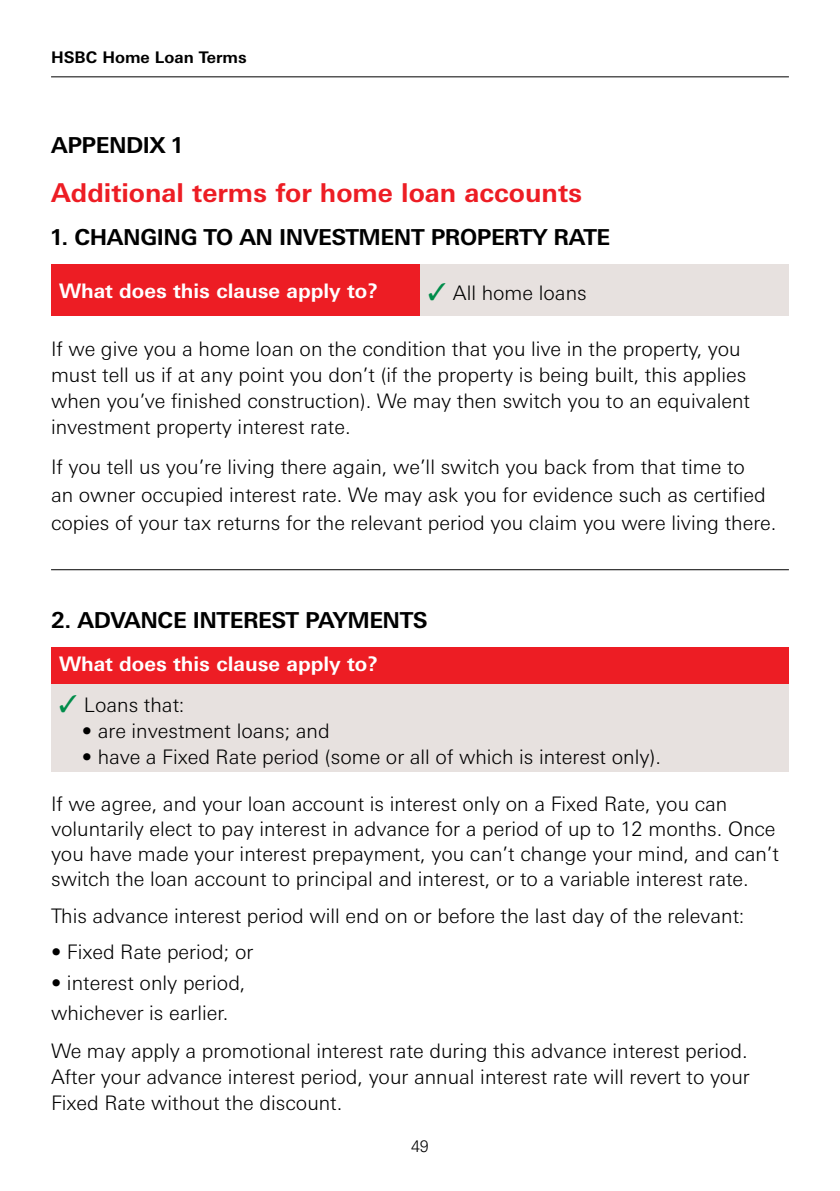
<style>
.page{position:relative;width:840px;height:1191px;background:#fff}
.page>*{position:absolute;margin:0;border:0;box-sizing:border-box;transform-origin:0 0}
.t1{font:700 26px "Univers Nextfor HSBC";color:#ed1d24}
.t2{font:700 22px "Univers Nextfor HSBC";letter-spacing:-.02em;color:#000}
.t3{font:300 20px/26px "Univers Nextfor HSBC";color:#000}
.t4{font:700 20px "Univers Nextfor HSBC";color:#fff}
.t5{font:700 16px "Univers Nextfor HSBC";color:#000}
.t6{font:300 16px "Univers Nextfor HSBC";color:#000}
.s1{color:#008c4a}
</style>
<div class="page">
<hr style="left:51px;top:76px;width:737px;height:1px;background:#000">
<hr style="left:51px;top:569px;width:737px;height:1px;background:#000">
<div style="left:51px;top:264px;width:369px;height:51px;background:#ed1d24"></div>
<div style="left:420px;top:264px;width:368px;height:51px;background:#e7e1df"></div>
<div style="left:51px;top:647px;width:737px;height:37px;background:#ed1d24"></div>
<div style="left:51px;top:684px;width:737px;height:87px;background:#e7e1df"></div>
<p class="t5" style="left:51px;top:46px;width:197px">HSBC Home Loan Terms</p>
<p class="t2" style="left:51px;top:129px;width:133px">APPENDIX 1</p>
<h1 class="t1" style="left:51px;top:174px;width:532px">Additional terms for home loan accounts</h1>
<p class="t2" style="left:51px;top:221px;width:560px">1. CHANGING TO AN INVESTMENT PROPERTY RATE</p>
<p class="t4" style="left:59px;top:276px;width:320px">What does this clause apply to?</p>
<p class="t3" style="left:428px;top:278px;width:160px"><span class="s1">✓</span> All home loans</p>
<p class="t3" style="left:51px;top:335px;width:700px">If we give you a home loan on the condition that you live in the property, you must tell us if at any point you don’t (if the property is being built, this applies when you’ve finished construction). We may then switch you to an equivalent investment property interest rate.</p>
<p class="t3" style="left:51px;top:451px;width:726px;line-height:28px">If you tell us you’re living there again, we’ll switch you back from that time to<br>an owner occupied interest rate. We may ask you for evidence such as certified copies of your tax returns for the relevant period you claim you were living there.</p>
<p class="t2" style="left:51px;top:605px;width:378px">2. ADVANCE INTEREST PAYMENTS</p>
<p class="t4" style="left:59px;top:649px;width:320px">What does this clause apply to?</p>
<p class="t3" style="left:59px;top:690px;width:127px"><span class="s1">✓</span> Loans that:</p>
<p class="t3" style="left:82px;top:716px;width:249px">• are investment loans; and</p>
<p class="t3" style="left:82px;top:742px;width:580px">• have a Fixed Rate period (some or all of which is interest only).</p>
<p class="t3" style="left:51px;top:790px;width:729px;line-height:25px">If we agree, and your loan account is interest only on a Fixed Rate, you can voluntarily elect to pay interest in advance for a period of up to 12 months. Once you have made your interest prepayment, you can’t change your mind, and can’t switch the loan account to principal and interest, or to a variable interest rate.</p>
<p class="t3" style="left:51px;top:901px;width:694px">This advance interest period will end on or before the last day of the relevant:</p>
<p class="t3" style="left:51px;top:937px;width:204px">• Fixed Rate period; or</p>
<p class="t3" style="left:51px;top:966px;width:196px;line-height:30.6px">• interest only period, whichever is earlier.</p>
<p class="t3" style="left:51px;top:1036px;width:699px;text-align:justify">We may apply a promotional interest rate during this advance interest period.<br>After your advance interest period, your annual interest rate will revert to your Fixed Rate without the discount.</p>
<p class="t6" style="left:411px;top:1135px;width:19px">49</p>
</div>
